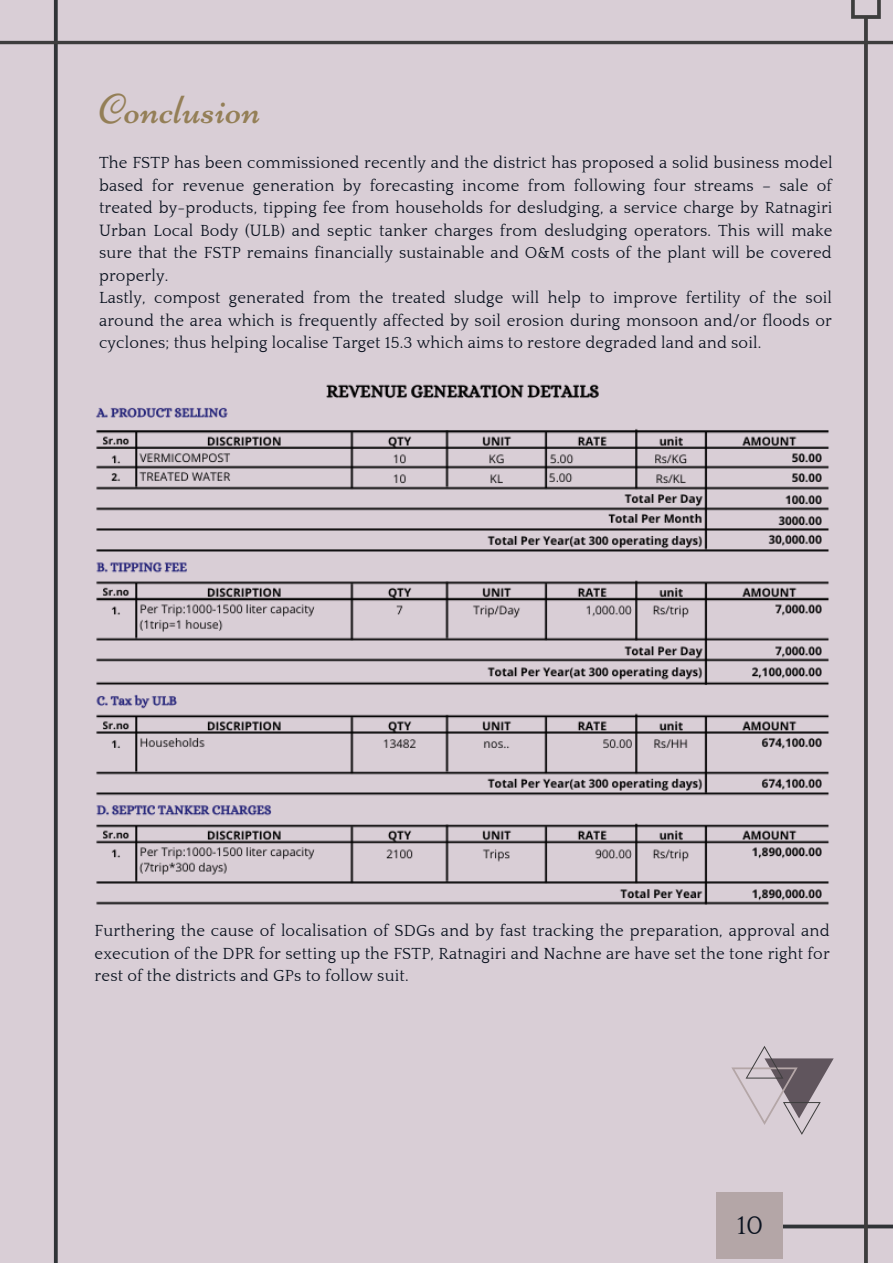
<style>
.page{position:relative;width:893px;height:1264px;background:#fff}
.page>*{position:absolute;margin:0;border:0;box-sizing:border-box;transform-origin:0 0}
.t1{font:42px "Niconne";letter-spacing:.01em;color:#947f57}
.t2{font:26.4px "Quattrocento";color:#0b1320}
.t3{font:16.5px/22.5px "Quattrocento";letter-spacing:.01em;color:#0b1320}
</style>
<div class="page">
<div style="left:0;top:0;width:892px;height:1262px;background:#d9ced6"></div>
<svg style="left:41px;top:0;width:30px;height:1262px"></svg>
<svg style="left:782px;top:1211px;width:110px;height:30px"></svg>
<div style="left:716px;top:1192px;width:66px;height:66px;background:#b4a6a7"></div>
<img style="left:41px;top:375px;width:788px;height:533px">
<svg style="left:851px;top:0;width:29px;height:1262px"></svg>
<svg style="left:731px;top:1046px;width:102px;height:89px"></svg>
<hr style="left:0;top:41px;width:892px;height:3px;background:#3d3d3d">
<h1 class="t1" style="left:99px;top:84px;width:163px">Conclusion</h1>
<p class="t3" style="left:99px;top:152px;width:735px">The FSTP has been commissioned recently and the district has proposed a solid business model based for revenue generation by forecasting income from following four streams – sale of treated by-products, tipping fee from households for desludging, a service charge by Ratnagiri Urban Local Body (ULB) and septic tanker charges from desludging operators. This will make sure that the FSTP remains financially sustainable and O&amp;M costs of the plant will be covered properly.<br>Lastly, compost generated from the treated sludge will help to improve fertility of the soil around the area which is frequently affected by soil erosion during monsoon and/or floods or cyclones; thus helping localise Target 15.3 which aims to restore degraded land and soil.</p>
<p class="t3" style="left:95px;top:919px;width:736px;text-align:justify">Furthering the cause of localisation of SDGs and by fast tracking the preparation, approval and execution of the DPR for setting up the FSTP, Ratnagiri and Nachne are have set the tone right for rest of the districts and GPs to follow suit.</p>
<h2 class="t2" style="left:736px;top:1211px;width:28px">10</h2>
</div>
